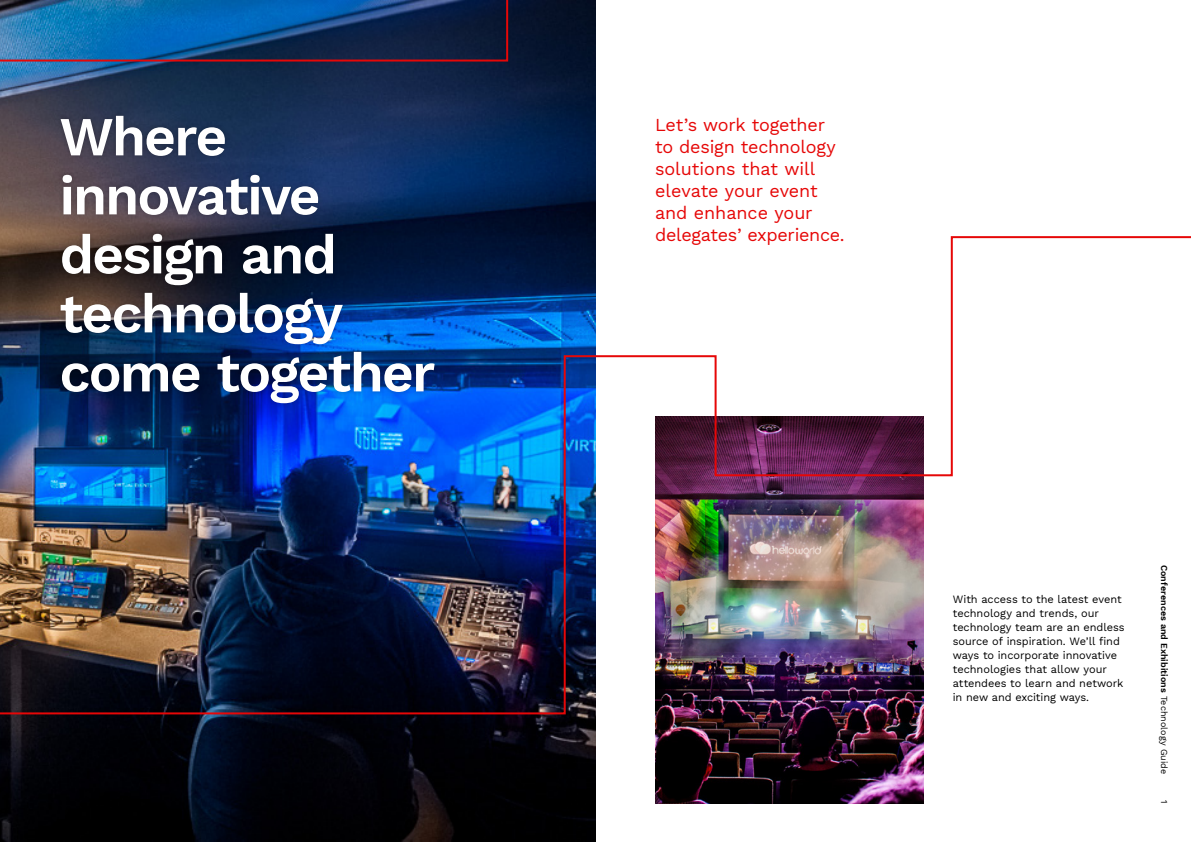
<style>
.page{position:relative;width:1191px;height:842px;background:#fff}
.page>*{position:absolute;margin:0;border:0;box-sizing:border-box;transform-origin:0 0}
.Pull_Quote{font:600 55px/59px "Work Sans";letter-spacing:-.035em;color:#fff}
.Body_Intro{font:18px/22px "Work Sans";letter-spacing:-.01em;color:#e60707}
.Body__End{font:11px/14px "Work Sans";letter-spacing:-.005em;color:#000}
.t1{font:600 9px "Work Sans";letter-spacing:.005em;color:#000}
.t2{font:9px "Work Sans";color:#000}
.s1{font-weight:400}
</style>
<div class="page">
<img style="left:655px;top:715px;width:268px;height:89px">
<img style="left:0;top:715px;width:595px;height:127px">
<img style="left:0;top:0;width:1191px;height:715px">
<div style="left:55px;top:110px;width:384px;height:298px;background:#000;opacity:.25"></div>
<p class="Pull_Quote" style="left:60px;top:105px;width:377px">Where innovative design and technology come together</p>
<p class="Body_Intro" style="left:655px;top:113px;width:191px">Let’s work together to design technology solutions that will elevate your event and enhance your delegates’ experience.</p>
<p class="Body__End" style="left:952px;top:591px;width:173px">With access to the latest event technology and trends, our technology team are an endless source of inspiration. We’ll find ways to incorporate innovative technologies that allow your attendees to learn and network in new and exciting ways.</p>
<p class="t1" style="left:1171px;top:564px;width:211px;rotate:90deg">Conferences and Exhibitions <span class="s1">Technology Guide</span></p>
<p class="t2" style="left:1171px;top:800px;width:5px;rotate:90deg">1</p>
</div>
